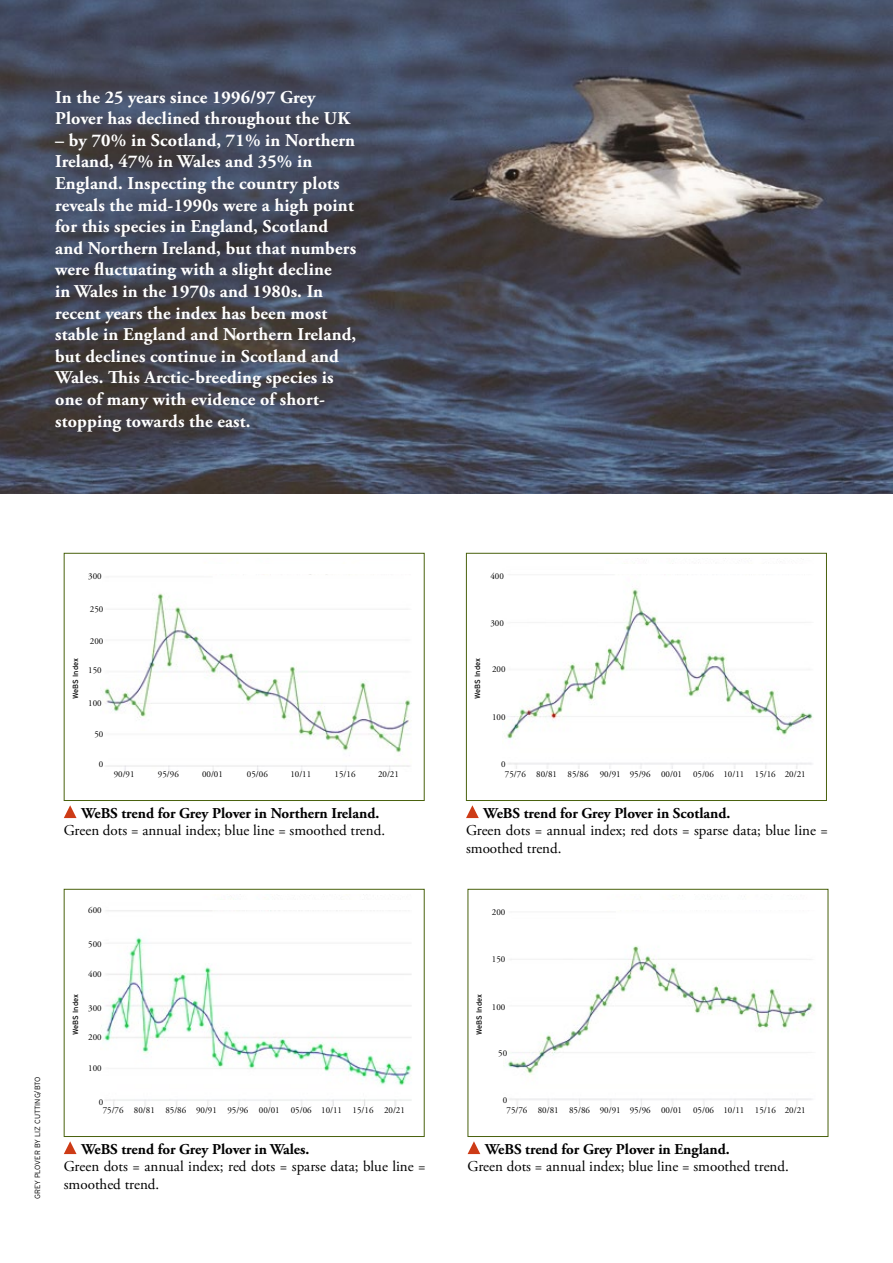
<style>
.page{position:relative;width:893px;height:1263px;background:#fff}
.page>*{position:absolute;margin:0;border:0;box-sizing:border-box;transform-origin:0 0}
.t1{font:700 18px/21.6px "Adobe Garamond Pro";letter-spacing:.01em;color:#fff}
.t2{font:15px/17.2px "Adobe Garamond Pro";color:#000}
.t3{font:700 15px "Adobe Garamond Pro";color:#000}
.t4{font:9px "Adobe Garamond Pro";color:#000}
.t5{font:7.5px "Interstate";color:#000}
.t6{font:300 7.5px "Interstate";color:#000}
</style>
<div class="page">
<img style="left:0;top:0;width:893px;height:494px">
<svg style="left:468px;top:1141px;width:12px;height:13px"></svg>
<div style="left:468px;top:889px;width:360px;height:248px;border:1px solid #49610d"></div>
<img style="left:507px;top:911px;width:306px;height:195px">
<svg style="left:466px;top:805px;width:13px;height:13px"></svg>
<div style="left:466px;top:553px;width:361px;height:248px;border:1px solid #49610d"></div>
<img style="left:507px;top:563px;width:306px;height:205px">
<div style="left:604px;top:564px;width:210px;height:10px;background:#fff"></div>
<svg style="left:64px;top:1141px;width:13px;height:13px"></svg>
<div style="left:64px;top:889px;width:361px;height:248px;border:1px solid #49610d"></div>
<img style="left:101px;top:899px;width:311px;height:207px">
<div style="left:202px;top:900px;width:210px;height:10px;background:#fff"></div>
<div style="left:85px;top:1098px;width:18px;height:11px;background:#fff"></div>
<div style="left:80px;top:940px;width:22px;height:11px;background:#fff"></div>
<div style="left:85px;top:970px;width:17px;height:7px;background:#fff"></div>
<div style="left:85px;top:1064px;width:17px;height:8px;background:#fff"></div>
<div style="left:80px;top:907px;width:22px;height:11px;background:#fff"></div>
<svg style="left:64px;top:805px;width:13px;height:13px"></svg>
<div style="left:64px;top:553px;width:361px;height:248px;border:1px solid #49610d"></div>
<img style="left:104px;top:574px;width:307px;height:196px">
<div style="left:85px;top:1004px;width:17px;height:8px;background:#fff"></div>
<div style="left:85px;top:1034px;width:17px;height:7px;background:#fff"></div>
<p class="t1" style="left:55px;top:86px;width:297px">In the 25 years since 1996/97 Grey<br>Plover has declined throughout the UK</p>
<p class="t1" style="left:55px;top:130px;width:303px">– by 70% in Scotland, 71% in Northern Ireland, 47% in Wales and 35% in England. Inspecting the country plots reveals the mid-1990s were a high point for this species in England, Scotland and Northern Ireland, but that numbers were fluctuating with a slight decline<br>in Wales in the 1970s and 1980s. In recent years the index has been most stable in England and Northern Ireland, but declines continue in Scotland and Wales. This Arctic-breeding species is one of many with evidence of short&shy;stopping towards the east.</p>
<p class="t4" style="left:88px;top:571px;width:15px">300</p>
<p class="t4" style="left:90px;top:604px;width:15px">250</p>
<p class="t5" style="left:71px;top:699px;width:42px;rotate:-90deg">WeBS Index</p>
<p class="t4" style="left:90px;top:635px;width:15px">200</p>
<p class="t4" style="left:88px;top:665px;width:15px">150</p>
<p class="t4" style="left:88px;top:698px;width:15px">100</p>
<p class="t4" style="left:94px;top:728px;width:11px">50</p>
<p class="t4" style="left:99px;top:759px;width:6px">0</p>
<p class="t4" style="left:114px;top:769px;width:22px">90/91</p>
<p class="t4" style="left:158px;top:769px;width:22px">95/96</p>
<p class="t4" style="left:202px;top:769px;width:22px">00/01</p>
<p class="t4" style="left:247px;top:769px;width:22px">05/06</p>
<p class="t4" style="left:378px;top:769px;width:22px">20/21</p>
<p class="t4" style="left:290px;top:769px;width:22px">10/11</p>
<p class="t4" style="left:335px;top:769px;width:22px">15/16</p>
<p class="t3" style="left:81px;top:804px;width:299px">WeBS trend for Grey Plover in Northern Ireland.</p>
<p class="t2" style="left:64px;top:822px;width:323px">Green dots = annual index; blue line = smoothed trend.</p>
<p class="t6" style="left:33px;top:1199px;width:124px;rotate:-90deg">GREY PLOVER BY LIZ CUTTING/BTO</p>
<p class="t4" style="left:88px;top:905px;width:15px">600</p>
<p class="t4" style="left:88px;top:938px;width:15px">500</p>
<p class="t5" style="left:71px;top:1035px;width:42px;rotate:-90deg">WeBS Index</p>
<p class="t4" style="left:88px;top:968px;width:15px">400</p>
<p class="t4" style="left:88px;top:1003px;width:15px">300</p>
<p class="t4" style="left:88px;top:1032px;width:15px">200</p>
<p class="t4" style="left:88px;top:1063px;width:15px">100</p>
<p class="t4" style="left:99px;top:1096px;width:6px">0</p>
<p class="t4" style="left:103px;top:1105px;width:22px">75/76</p>
<p class="t4" style="left:259px;top:1105px;width:116px">00/01 05/06 10/11 15/16</p>
<p class="t4" style="left:134px;top:1105px;width:116px">80/81 85/86 90/91 95/96</p>
<p class="t4" style="left:384px;top:1105px;width:22px">20/21</p>
<p class="t3" style="left:81px;top:1140px;width:230px">WeBS trend for Grey Plover in Wales.</p>
<p class="t2" style="left:64px;top:1158px;width:363px">Green dots = annual index; red dots = sparse data; blue line = smoothed trend.</p>
<p class="t4" style="left:490px;top:570px;width:15px">400</p>
<p class="t4" style="left:490px;top:617px;width:15px">300</p>
<p class="t5" style="left:473px;top:699px;width:42px;rotate:-90deg">WeBS Index</p>
<p class="t4" style="left:492px;top:664px;width:15px">200</p>
<p class="t4" style="left:492px;top:711px;width:15px">100</p>
<p class="t4" style="left:501px;top:759px;width:6px">0</p>
<p class="t4" style="left:505px;top:769px;width:22px">75/76</p>
<p class="t4" style="left:661px;top:769px;width:116px">00/01 05/06 10/11 15/16</p>
<p class="t4" style="left:536px;top:769px;width:116px">80/81 85/86 90/91 95/96</p>
<p class="t4" style="left:785px;top:769px;width:22px">20/21</p>
<p class="t3" style="left:484px;top:804px;width:248px">WeBS trend for Grey Plover in Scotland.</p>
<p class="t2" style="left:466px;top:822px;width:363px">Green dots = annual index; red dots = sparse data; blue line = smoothed trend.</p>
<p class="t4" style="left:492px;top:907px;width:15px">200</p>
<p class="t4" style="left:492px;top:953px;width:15px">150</p>
<p class="t5" style="left:475px;top:1035px;width:42px;rotate:-90deg">WeBS Index</p>
<p class="t4" style="left:492px;top:1001px;width:15px">100</p>
<p class="t4" style="left:498px;top:1047px;width:10px">50</p>
<p class="t4" style="left:503px;top:1095px;width:6px">0</p>
<p class="t4" style="left:506px;top:1105px;width:22px">75/76</p>
<p class="t4" style="left:661px;top:1105px;width:116px">00/01 05/06 10/11 15/16</p>
<p class="t4" style="left:538px;top:1105px;width:114px">80/81 85/86 90/91 95/96</p>
<p class="t4" style="left:785px;top:1105px;width:22px">20/21</p>
<p class="t3" style="left:485px;top:1140px;width:246px">WeBS trend for Grey Plover in England.</p>
<p class="t2" style="left:468px;top:1158px;width:323px">Green dots = annual index; blue line = smoothed trend.</p>
</div>
